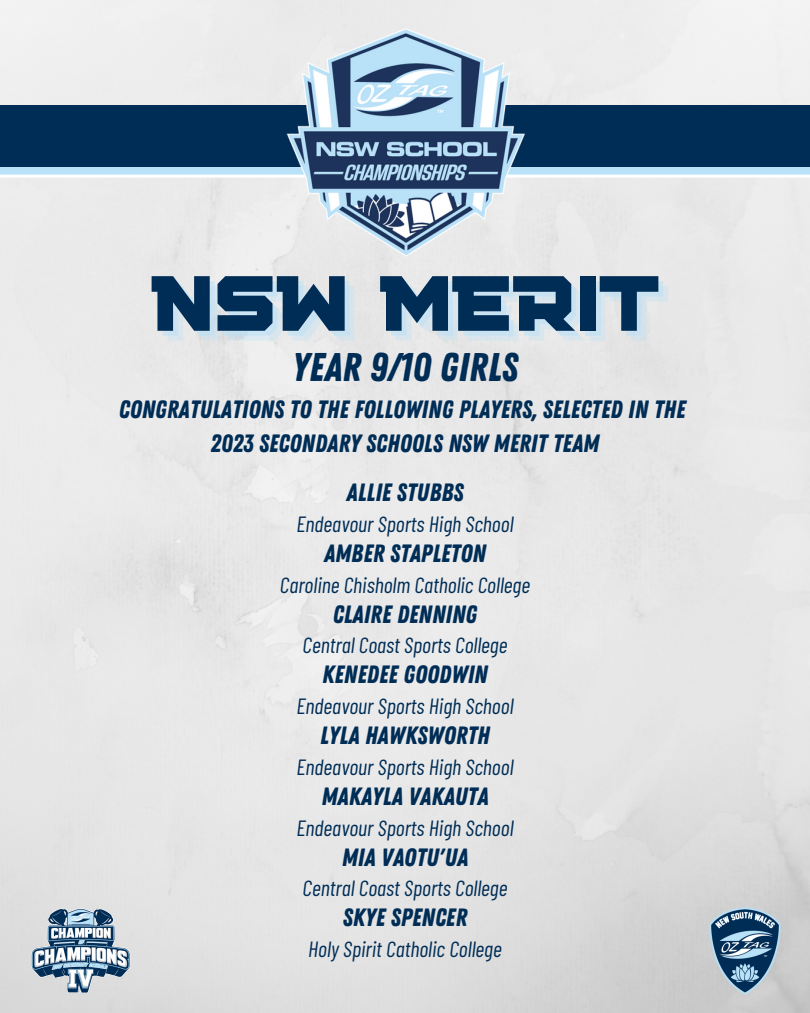
<style>
.page{position:relative;width:810px;height:1013px;background:#fff}
.page>*{position:absolute;margin:0;border:0;box-sizing:border-box;transform-origin:0 0}
.t1{font:78px "Squartiqa 4 F";letter-spacing:-.405em;color:#002d56}
.t2{font:40px "Zing Rust Base";color:#002d56}
.t3{font:25px "Zing Rust Base";color:#002d56}
.t4{font:italic 22px "Barlow Condensed";color:#002d56}
.s1{color:rgb(185 225 248/.3)}
</style>
<div class="page">
<svg style="left:0;top:166px;width:810px;height:12px;fill:#b9e1f8"></svg>
<div style="left:0;top:105px;width:810px;height:61px;background:#002d56"></div>
<img style="left:282px;top:19px;width:246px;height:245px">
<img style="left:699px;top:899px;width:90px;height:98px">
<img style="left:20px;top:899px;width:121px;height:102px">
<p class="t1" style="left:151px;top:264px;width:519px">N<span class="s1">N</span>S<span class="s1">S</span>W<span class="s1">W</span> M<span class="s1">M</span>E<span class="s1">E</span>R<span class="s1">R</span>I<span class="s1">I</span>T<span class="s1">T</span></p>
<p class="t2" style="left:292px;top:344px;width:227px">YEAR 9/10 GIRLS</p>
<p class="t3" style="left:119px;top:394px;width:568px">CONGRATULATIONS TO THE FOLLOWING PLAYERS, SELECTED IN THE</p>
<p class="t3" style="left:211px;top:429px;width:390px">2023 SECONDARY SCHOOLS NSW MERIT TEAM</p>
<p class="t3" style="left:347px;top:478px;width:118px">ALLIE STUBBS</p>
<p class="t4" style="left:296px;top:510px;width:219px">Endeavour Sports High School</p>
<p class="t3" style="left:324px;top:538px;width:163px">AMBER STAPLETON</p>
<p class="t4" style="left:280px;top:570px;width:252px">Caroline Chisholm Catholic College</p>
<p class="t3" style="left:333px;top:599px;width:146px">CLAIRE DENNING</p>
<p class="t4" style="left:303px;top:631px;width:206px">Central Coast Sports College</p>
<p class="t3" style="left:322px;top:660px;width:167px">KENEDEE GOODWIN</p>
<p class="t4" style="left:296px;top:692px;width:219px">Endeavour Sports High School</p>
<p class="t3" style="left:320px;top:721px;width:171px">LYLA HAWKSWORTH</p>
<p class="t4" style="left:296px;top:753px;width:219px">Endeavour Sports High School</p>
<p class="t3" style="left:321px;top:781px;width:169px">MAKAYLA VAKAUTA</p>
<p class="t4" style="left:296px;top:813px;width:219px">Endeavour Sports High School</p>
<p class="t3" style="left:342px;top:842px;width:128px">MIA VAOTU'UA</p>
<p class="t4" style="left:303px;top:874px;width:206px">Central Coast Sports College</p>
<p class="t3" style="left:343px;top:903px;width:126px">SKYE SPENCER</p>
<p class="t4" style="left:308px;top:935px;width:195px">Holy Spirit Catholic College</p>
</div>
